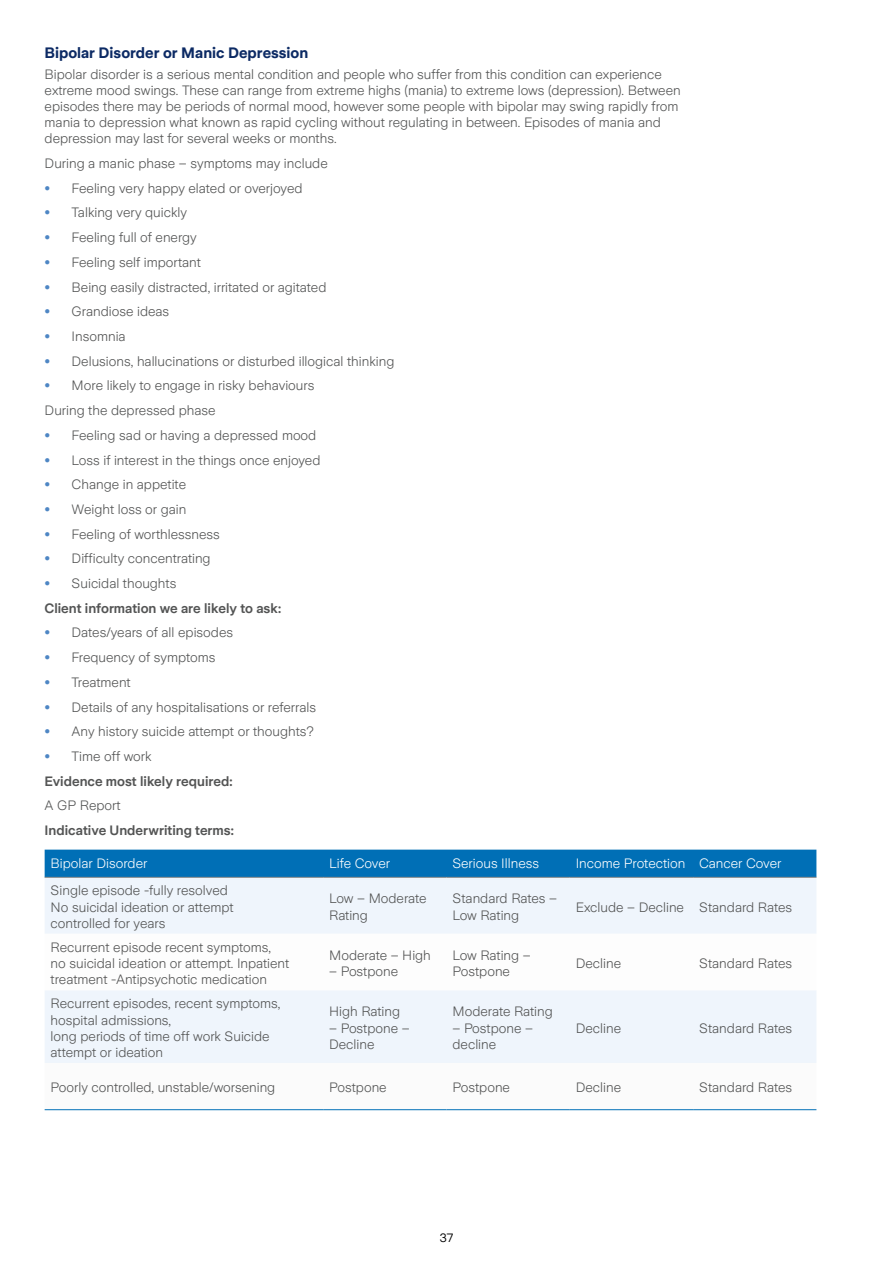
<style>
.page{position:relative;width:893px;height:1263px;background:#fff}
.page>*{position:absolute;margin:0;border:0;box-sizing:border-box;transform-origin:0 0}
.t1{font:700 15px "Zurich Sans";color:#0c2a64}
.t2{font:300 13.5px/16.2px "Zurich Sans";color:#535454}
.t3{font:600 13.5px/24.8px "Zurich Sans";color:#535454}
.t4{font:300 13.5px "Zurich Sans";color:#fff}
.t5{font:12px "Zurich Sans";color:#000}
.s1{font-weight:700;color:#4e86c4}
.s2{font-weight:300}
</style>
<div class="page">
<div style="left:45px;top:850px;width:771px;height:27px;background:#006fb6"></div>
<div style="left:45px;top:878px;width:771px;height:185px;background:#eff5fc"></div>
<svg style="left:45px;top:934px;width:771px;height:56px"></svg>
<hr style="left:45px;top:877px;width:278px;height:1px;background:#818383">
<hr style="left:323px;top:877px;width:123px;height:1px;background:#818383">
<hr style="left:446px;top:877px;width:124px;height:1px;background:#818383">
<hr style="left:570px;top:877px;width:123px;height:1px;background:#818383">
<hr style="left:693px;top:877px;width:123px;height:1px;background:#818383">
<hr style="left:45px;top:1109px;width:278px;height:1px;background:#006fb6">
<hr style="left:323px;top:1109px;width:123px;height:1px;background:#006fb6">
<hr style="left:446px;top:1109px;width:124px;height:1px;background:#006fb6">
<hr style="left:570px;top:1109px;width:123px;height:1px;background:#006fb6">
<hr style="left:693px;top:1109px;width:123px;height:1px;background:#006fb6">
<p class="t1" style="left:45px;top:45px;width:265px">Bipolar Disorder or Manic Depression</p>
<p class="t2" style="left:45px;top:66px;width:638px">Bipolar disorder is a serious mental condition and people who suffer from this condition can experience extreme mood swings. These can range from extreme highs (mania) to extreme lows (depression). Between episodes there may be periods of normal mood, however some people with bipolar may swing rapidly from mania to depression what known as rapid cycling without regulating in between. Episodes of mania and depression may last for several weeks or months.</p>
<p class="t2" style="left:45px;top:155px;width:285px">During a manic phase – symptoms may include</p>
<p class="t2" style="left:45px;top:180px;width:259px"><span class="s1">•</span> Feeling very happy elated or overjoyed</p>
<p class="t2" style="left:45px;top:205px;width:144px"><span class="s1">•</span> Talking very quickly</p>
<p class="t2" style="left:45px;top:230px;width:154px"><span class="s1">•</span> Feeling full of energy</p>
<p class="t2" style="left:45px;top:254px;width:158px"><span class="s1">•</span> Feeling self important</p>
<p class="t2" style="left:45px;top:279px;width:283px"><span class="s1">•</span> Being easily distracted, irritated or agitated</p>
<p class="t2" style="left:45px;top:304px;width:126px"><span class="s1">•</span> Grandiose ideas</p>
<p class="t2" style="left:45px;top:328px;width:83px"><span class="s1">•</span> Insomnia</p>
<p class="t2" style="left:45px;top:353px;width:351px"><span class="s1">•</span> Delusions, hallucinations or disturbed illogical thinking</p>
<p class="t2" style="left:45px;top:374px;width:271px;line-height:24.8px"><span class="s1">•</span> More likely to engage in risky behaviours<br>During the depressed phase</p>
<p class="t2" style="left:45px;top:427px;width:273px"><span class="s1">•</span> Feeling sad or having a depressed mood</p>
<p class="t2" style="left:45px;top:452px;width:277px"><span class="s1">•</span> Loss if interest in the things once enjoyed</p>
<p class="t2" style="left:45px;top:477px;width:143px"><span class="s1">•</span> Change in appetite</p>
<p class="t2" style="left:45px;top:501px;width:143px"><span class="s1">•</span> Weight loss or gain</p>
<p class="t2" style="left:45px;top:526px;width:177px"><span class="s1">•</span> Feeling of worthlessness</p>
<p class="t2" style="left:45px;top:551px;width:167px"><span class="s1">•</span> Difficulty concentrating</p>
<p class="t3" style="left:45px;top:571px;width:238px"><span class="s1">•</span> <span class="s2">Suicidal thoughts<br></span>Client information we are likely to ask:</p>
<p class="t2" style="left:45px;top:625px;width:190px"><span class="s1">•</span> Dates/years of all episodes</p>
<p class="t2" style="left:45px;top:650px;width:173px"><span class="s1">•</span> Frequency of symptoms</p>
<p class="t2" style="left:45px;top:674px;width:88px"><span class="s1">•</span> Treatment</p>
<p class="t2" style="left:45px;top:699px;width:273px"><span class="s1">•</span> Details of any hospitalisations or referrals</p>
<p class="t2" style="left:45px;top:724px;width:271px"><span class="s1">•</span> Any history suicide attempt or thoughts?</p>
<p class="t3" style="left:45px;top:744px;width:189px"><span class="s1">•</span> <span class="s2">Time off work<br></span>Evidence most likely required:</p>
<p class="t2" style="left:45px;top:798px;width:78px">A GP Report</p>
<p class="t3" style="left:45px;top:818px;width:191px">Indicative Underwriting terms:</p>
<p class="t4" style="left:51px;top:856px;width:98px">Bipolar Disorder</p>
<p class="t4" style="left:329px;top:856px;width:62px">Life Cover</p>
<p class="t4" style="left:452px;top:856px;width:88px">Serious Illness</p>
<p class="t4" style="left:576px;top:856px;width:207px">Income Protection Cancer Cover</p>
<p class="t2" style="left:51px;top:883px;width:185px">Single episode -fully resolved<br>No suicidal ideation or attempt controlled for years</p>
<p class="t2" style="left:329px;top:891px;width:99px">Low – Moderate<br>Rating</p>
<p class="t2" style="left:452px;top:891px;width:106px">Standard Rates –<br>Low Rating</p>
<p class="t2" style="left:576px;top:899px;width:218px">Exclude – Decline Standard Rates</p>
<p class="t2" style="left:51px;top:939px;width:240px">Recurrent episode recent symptoms, no suicidal ideation or attempt. Inpatient treatment -Antipsychotic medication</p>
<p class="t2" style="left:329px;top:947px;width:103px">Moderate – High</p>
<p class="t2" style="left:452px;top:947px;width:80px">Low Rating –<br>Postpone</p>
<p class="t2" style="left:576px;top:955px;width:47px">Decline</p>
<p class="t2" style="left:699px;top:955px;width:95px">Standard Rates</p>
<p class="t2" style="left:329px;top:963px;width:71px">– Postpone</p>
<p class="t2" style="left:51px;top:996px;width:231px">Recurrent episodes, recent symptoms, hospital admissions,<br>long periods of time off work Suicide attempt or ideation</p>
<p class="t2" style="left:329px;top:1004px;width:72px">High Rating</p>
<p class="t2" style="left:329px;top:1020px;width:82px">– Postpone –<br>Decline</p>
<p class="t2" style="left:452px;top:1004px;width:102px">Moderate Rating</p>
<p class="t2" style="left:452px;top:1020px;width:82px">– Postpone – decline</p>
<p class="t2" style="left:576px;top:1020px;width:47px">Decline</p>
<p class="t2" style="left:699px;top:1020px;width:95px">Standard Rates</p>
<p class="t2" style="left:51px;top:1080px;width:226px">Poorly controlled, unstable/worsening</p>
<p class="t2" style="left:329px;top:1080px;width:59px">Postpone</p>
<p class="t2" style="left:452px;top:1080px;width:59px">Postpone</p>
<p class="t2" style="left:576px;top:1080px;width:47px">Decline</p>
<p class="t2" style="left:699px;top:1080px;width:95px">Standard Rates</p>
<p class="t5" style="left:440px;top:1231px;width:15px">37</p>
</div>
